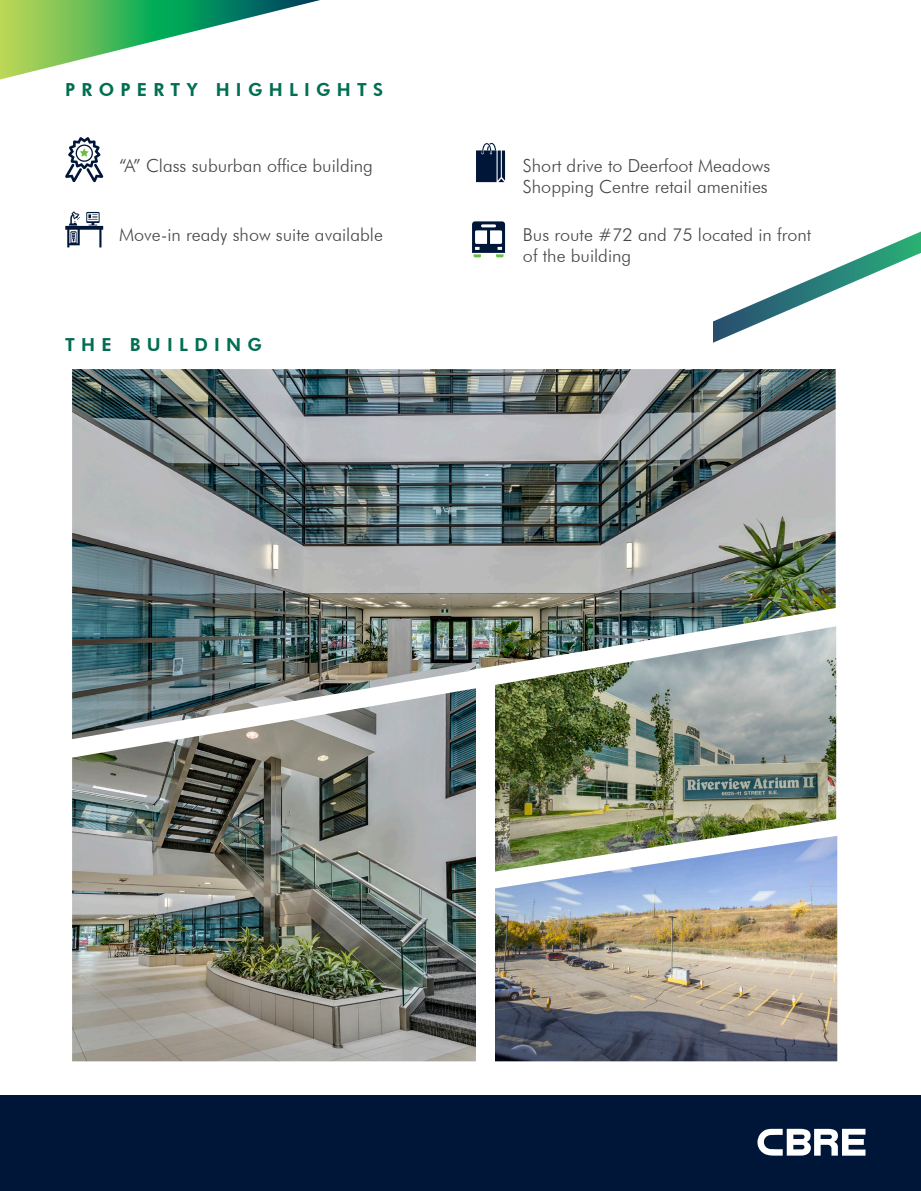
<style>
.page{position:relative;width:921px;height:1191px;background:#fff}
.page>*{position:absolute;margin:0;border:0;box-sizing:border-box;transform-origin:0 0}
.Body_Copy{font:300 18px/21px "Futura BT";color:#484546}
.Heading{font:800 18px "Futura BT";letter-spacing:.35em;color:#006e51}
.Body_Copy-2{font:300 17.85px/21px "Futura BT";color:#484546}
</style>
<div class="page">
<svg style="left:0;top:0;width:320px;height:80px"></svg>
<div style="left:0;top:1095px;width:921px;height:96px;background:#001638"></div>
<svg style="left:757px;top:1129px;width:109px;height:27px"></svg>
<svg style="left:476px;top:143px;width:29px;height:39px"></svg>
<svg style="left:472px;top:221px;width:33px;height:36px"></svg>
<svg style="left:65px;top:211px;width:38px;height:36px"></svg>
<img style="left:72px;top:369px;width:764px;height:236px">
<img style="left:72px;top:759px;width:404px;height:302px">
<img style="left:489px;top:594px;width:332px;height:1px">
<svg style="left:465px;top:603px;width:371px;height:2px"></svg>
<img style="left:495px;top:759px;width:341px;height:56px">
<img style="left:495px;top:889px;width:342px;height:172px">
<img style="left:72px;top:605px;width:765px;height:154px">
<img style="left:495px;top:815px;width:343px;height:74px">
<svg style="left:713px;top:231px;width:208px;height:112px"></svg>
<svg style="left:65px;top:137px;width:38px;height:45px"></svg>
<div style="left:476px;top:685px;width:18px;height:389px;background:#fff"></div>
<p class="Heading" style="left:65px;top:79px;width:320px">PROPERTY HIGHLIGHTS</p>
<p class="Body_Copy" style="left:119px;top:155px;width:255px">“A” Class suburban office building</p>
<p class="Body_Copy" style="left:119px;top:224px;width:265px">Move-in ready show suite available</p>
<p class="Heading" style="left:65px;top:334px;width:198px">THE BUILDING</p>
<p class="Body_Copy" style="left:523px;top:155px;width:249px">Short drive to Deerfoot Meadows<br>Shopping Centre retail amenities</p>
<p class="Body_Copy-2" style="left:523px;top:224px;width:290px">Bus route #72 and 75 located in front of the building</p>
</div>
